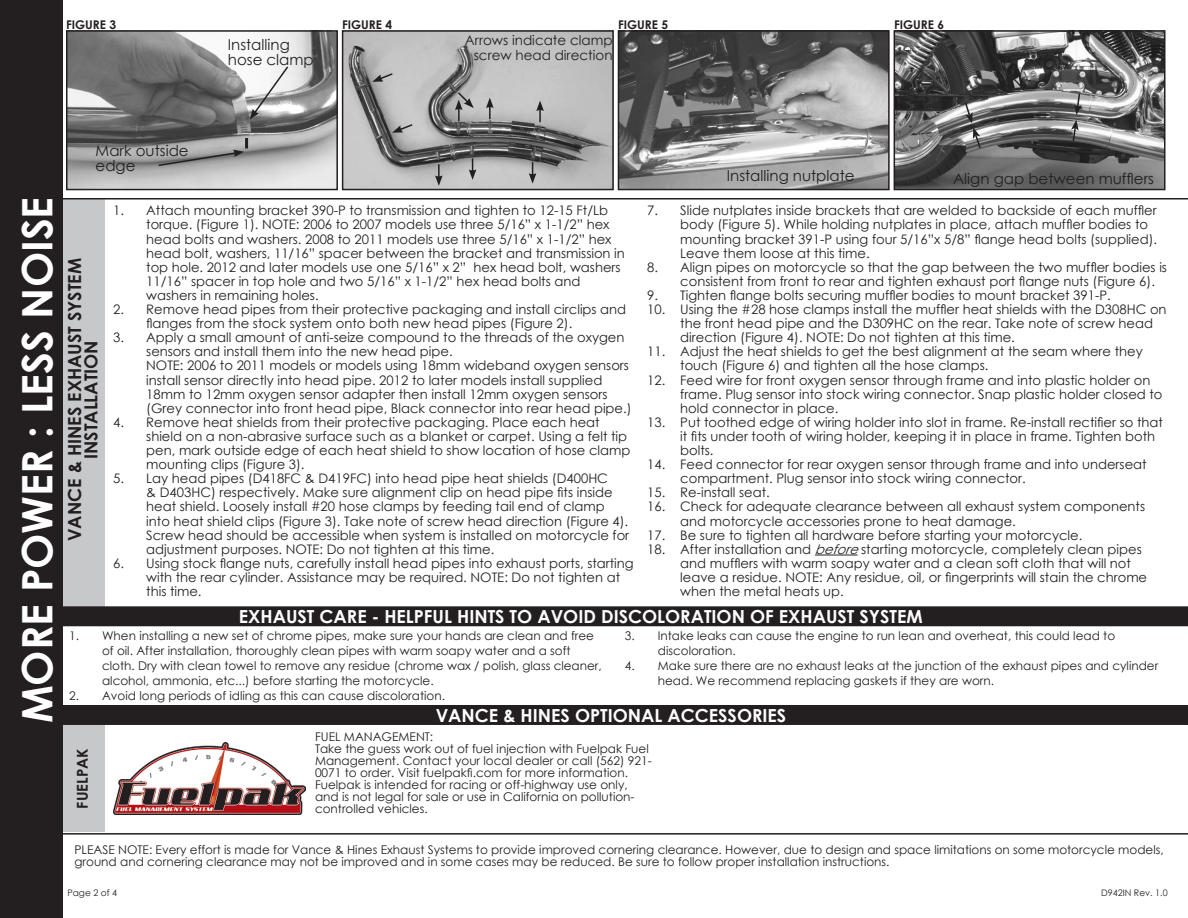
<style>
.page{position:relative;width:1188px;height:918px;background:#fff}
.page>*{position:absolute;margin:0;border:0;box-sizing:border-box;transform-origin:0 0}
.t1{font:700 42px "Century Gothic";color:#fff}
.t2{font:700 18px "Century Gothic";color:#fff}
.t3{font:700 18px/16.5px "Century Gothic";color:#231f20;text-align:center}
.Install_Instruction{font:15px/15px "Century Gothic";color:#231f20}
.t4{font:700 15px "Century Gothic";color:#231f20}
.t5{font:13.5px/15px "Century Gothic";color:#231f20;text-align:right}
.Install_Instruction-2{font:13.2px/14.1px "Century Gothic";color:#231f20}
.Paragraph_Style_3{font:12px/12px "Century Gothic";color:#231f20}
.t6{font:700 12px "Century Gothic";color:#231f20}
.t7{font:9px "Century Gothic";color:#231f20}
.s1{font-style:italic}
</style>
<div class="page">
<div style="left:57px;top:712px;width:48px;height:120px;background:#c7c8ca"></div>
<div style="left:57px;top:198px;width:48px;height:421px;background:#c7c8ca"></div>
<div style="left:1px;top:1px;width:61px;height:916px;background:#231f20"></div>
<div style="left:0;top:0;width:63px;height:918px;border:2px solid #231f20"></div>
<hr style="left:815px;top:555px;width:43px;height:1px;background:#231f20">
<hr style="left:60px;top:198px;width:1128px;height:2px;background:#231f20">
<div style="left:56px;top:607px;width:1131px;height:19px;background:#231f20"></div>
<div style="left:56px;top:606px;width:1132px;height:20px;border:2px solid #231f20"></div>
<img style="left:69px;top:33px;width:266px;height:154px">
<div style="left:66px;top:30px;width:272px;height:160px;border:2px solid #231f20"></div>
<img style="left:897px;top:33px;width:266px;height:154px">
<div style="left:894px;top:30px;width:272px;height:160px;border:2px solid #231f20"></div>
<img style="left:621px;top:33px;width:266px;height:154px">
<div style="left:618px;top:30px;width:272px;height:160px;border:2px solid #231f20"></div>
<img style="left:345px;top:33px;width:266px;height:154px">
<div style="left:342px;top:30px;width:272px;height:160px;border:2px solid #231f20"></div>
<svg style="left:250px;top:65px;width:40px;height:55px"></svg>
<svg style="left:157px;top:138px;width:91px;height:29px;background:#959595"></svg>
<svg style="left:486px;top:98px;width:8px;height:21px"></svg>
<svg style="left:536px;top:101px;width:8px;height:21px"></svg>
<svg style="left:529px;top:162px;width:7px;height:22px"></svg>
<svg style="left:469px;top:158px;width:7px;height:22px"></svg>
<svg style="left:372px;top:72px;width:22px;height:10px"></svg>
<svg style="left:435px;top:164px;width:8px;height:22px"></svg>
<svg style="left:455px;top:91px;width:19px;height:30px"></svg>
<svg style="left:392px;top:123px;width:22px;height:10px"></svg>
<svg style="left:964px;top:101px;width:18px;height:49px"></svg>
<svg style="left:1071px;top:92px;width:11px;height:51px"></svg>
<div style="left:60px;top:705px;width:1128px;height:20px;background:#231f20"></div>
<hr style="left:62px;top:833px;width:1126px;height:2px;background:#231f20">
<img style="left:113px;top:743px;width:192px;height:71px">
<p class="t6" style="left:66px;top:15px;width:52px">FIGURE 3</p>
<p class="t6" style="left:342px;top:15px;width:52px">FIGURE 4</p>
<p class="t6" style="left:618px;top:15px;width:52px">FIGURE 5</p>
<p class="t6" style="left:894px;top:15px;width:52px">FIGURE 6</p>
<p class="Install_Instruction" style="left:228px;top:37px;width:63px">Installing</p>
<p class="Install_Instruction" style="left:228px;top:52px;width:87px">hose clamp</p>
<p class="t5" style="left:465px;top:32px;width:149px">Arrows indicate clamp screw head direction</p>
<p class="t1" style="left:5px;top:723px;width:528px;rotate:-90deg">MORE POWER : LESS NOISE</p>
<p class="Install_Instruction" style="left:96px;top:143px;width:95px">Mark outside edge</p>
<p class="Install_Instruction" style="left:727px;top:168px;width:129px">Installing nutplate</p>
<p class="Install_Instruction" style="left:953px;top:171px;width:202px">Align gap between mufflers</p>
<p class="t3" style="left:65px;top:541px;width:284px;rotate:-90deg">VANCE &amp; HINES EXHAUST SYSTEM<br>INSTALLATION</p>
<p class="Install_Instruction-2" style="left:680px;top:203px;width:479px;text-indent:-33px">7. Slide nutplates inside brackets that are welded to backside of each muffler body (Figure 5). While holding nutplates in place, attach muffler bodies to mounting bracket 391-P using four 5/16”x 5/8” flange head bolts (supplied).<br>Leave them loose at this time.</p>
<p class="Install_Instruction-2" style="left:680px;top:260px;width:488px;text-indent:-33px">8. Align pipes on motorcycle so that the gap between the two muffler bodies is consistent from front to rear and tighten exhaust port flange nuts (Figure 6).</p>
<p class="Install_Instruction-2" style="left:647px;top:288px;width:465px">9. Tighten flange bolts securing muffler bodies to mount bracket 391-P.</p>
<p class="Install_Instruction-2" style="left:680px;top:302px;width:488px;text-indent:-33px">10. Using the #28 hose clamps install the muffler heat shields with the D308HC on the front head pipe and the D309HC on the rear. Take note of screw head direction (Figure 4). NOTE: Do not tighten at this time.</p>
<p class="Install_Instruction-2" style="left:680px;top:344px;width:464px;text-indent:-33px">11. Adjust the heat shields to get the best alignment at the seam where they touch (Figure 6) and tighten all the hose clamps.</p>
<p class="Install_Instruction-2" style="left:680px;top:373px;width:484px;text-indent:-33px">12. Feed wire for front oxygen sensor through frame and into plastic holder on frame. Plug sensor into stock wiring connector. Snap plastic holder closed to hold connector in place.</p>
<p class="Install_Instruction-2" style="left:680px;top:415px;width:484px;text-indent:-33px">13. Put toothed edge of wiring holder into slot in frame. Re-install rectifier so that it fits under tooth of wiring holder, keeping it in place in frame. Tighten both bolts.</p>
<p class="Install_Instruction-2" style="left:680px;top:457px;width:468px;text-indent:-33px">14. Feed connector for rear oxygen sensor through frame and into underseat compartment. Plug sensor into stock wiring connector.</p>
<p class="Install_Instruction-2" style="left:647px;top:485px;width:124px">15. Re-install seat.</p>
<p class="Install_Instruction-2" style="left:680px;top:499px;width:466px;text-indent:-33px">16. Check for adequate clearance between all exhaust system components and motorcycle accessories prone to heat damage.</p>
<p class="Install_Instruction-2" style="left:647px;top:528px;width:437px">17. Be sure to tighten all hardware before starting your motorcycle.</p>
<p class="Install_Instruction-2" style="left:680px;top:542px;width:468px;text-indent:-33px">18. After installation and <span class="s1">before</span>starting motorcycle, completely clean pipes and mufflers with warm soapy water and a clean soft cloth that will not leave a residue. NOTE: Any residue, oil, or fingerprints will stain the chrome when the metal heats up.</p>
<p class="t2" style="left:239px;top:603px;width:685px">EXHAUST CARE - HELPFUL HINTS TO AVOID DISCOLORATION OF EXHAUST SYSTEM</p>
<p class="Install_Instruction-2" style="left:146px;top:203px;width:480px;text-indent:-33px">1. Attach mounting bracket 390-P to transmission and tighten to 12-15 Ft/Lb torque. (Figure 1). NOTE: 2006 to 2007 models use three 5/16” x 1-1/2” hex head bolts and washers. 2008 to 2011 models use three 5/16” x 1-1/2” hex head bolt, washers, 11/16” spacer between the bracket and transmission in top hole. 2012 and later models use one 5/16” x 2” hex head bolt, washers 11/16” spacer in top hole and two 5/16” x 1-1/2” hex head bolts and washers in remaining holes.</p>
<p class="Install_Instruction-2" style="left:146px;top:302px;width:482px;text-indent:-33px">2. Remove head pipes from their protective packaging and install circlips and flanges from the stock system onto both new head pipes (Figure 2).</p>
<p class="Install_Instruction-2" style="left:146px;top:330px;width:480px;text-indent:-33px">3. Apply a small amount of anti-seize compound to the threads of the oxygen sensors and install them into the new head pipe.</p>
<p class="Install_Instruction-2" style="left:146px;top:358px;width:487px">NOTE: 2006 to 2011 models or models using 18mm wideband oxygen sensors install sensor directly into head pipe. 2012 to later models install supplied 18mm to 12mm oxygen sensor adapter then install 12mm oxygen sensors (Grey connector into front head pipe, Black connector into rear head pipe.)</p>
<p class="Install_Instruction-2" style="left:146px;top:415px;width:486px;text-indent:-33px">4. Remove heat shields from their protective packaging. Place each heat shield on a non-abrasive surface such as a blanket or carpet. Using a felt tip pen, mark outside edge of each heat shield to show location of hose clamp mounting clips (Figure 3).</p>
<p class="Install_Instruction-2" style="left:146px;top:471px;width:485px;text-indent:-33px">5. Lay head pipes (D418FC &amp; D419FC) into head pipe heat shields (D400HC<br>&amp; D403HC) respectively. Make sure alignment clip on head pipe fits inside heat shield. Loosely install #20 hose clamps by feeding tail end of clamp into heat shield clips (Figure 3). Take note of screw head direction (Figure 4).<br>Screw head should be accessible when system is installed on motorcycle for adjustment purposes. NOTE: Do not tighten at this time.</p>
<p class="Install_Instruction-2" style="left:146px;top:556px;width:489px;text-indent:-33px">6. Using stock flange nuts, carefully install head pipes into exhaust ports, starting with the rear cylinder. Assistance may be required. NOTE: Do not tighten at this time.</p>
<p class="Paragraph_Style_3" style="left:102px;top:628px;width:501px;line-height:15px;text-indent:-33px">1. When installing a new set of chrome pipes, make sure your hands are clean and free of oil. After installation, thoroughly clean pipes with warm soapy water and a soft cloth. Dry with clean towel to remove any residue (chrome wax / polish, glass cleaner, alcohol, ammonia, etc...) before starting the motorcycle.</p>
<p class="Paragraph_Style_3" style="left:69px;top:689px;width:377px">2. Avoid long periods of idling as this can cause discoloration.</p>
<p class="Paragraph_Style_3" style="left:658px;top:628px;width:459px;line-height:15px;text-indent:-33px">3. Intake leaks can cause the engine to run lean and overheat, this could lead to discoloration.</p>
<p class="Paragraph_Style_3" style="left:658px;top:658px;width:502px;line-height:15px;text-indent:-33px">4. Make sure there are no exhaust leaks at the junction of the exhaust pipes and cylinder head. We recommend replacing gaskets if they are worn.</p>
<p class="t2" style="left:436px;top:701px;width:352px">VANCE &amp; HINES OPTIONAL ACCESSORIES</p>
<p class="t4" style="left:71px;top:808px;width:61px;rotate:-90deg">FUELPAK</p>
<p class="Paragraph_Style_3" style="left:315px;top:730px;width:120px">FUEL MANAGEMENT:</p>
<p class="Paragraph_Style_3" style="left:315px;top:742px;width:338px">Take the guess work out of fuel injection with Fuelpak Fuel<br>Management. Contact your local dealer or call (562) 921-<br>0071 to order. Visit fuelpakfi.com for more information.</p>
<p class="Paragraph_Style_3" style="left:315px;top:778px;width:321px">Fuelpak is intended for racing or off-highway use only, and is not legal for sale or use in California on pollution&shy;controlled vehicles.</p>
<p class="Paragraph_Style_3" style="left:74px;top:843px;width:1091px">PLEASE NOTE: Every effort is made for Vance &amp; Hines Exhaust Systems to provide improved cornering clearance. However, due to design and space limitations on some motorcycle models, ground and cornering clearance may not be improved and in some cases may be reduced. Be sure to follow proper installation instructions.</p>
<p class="t7" style="left:68px;top:887px;width:51px">Page 2 of 4</p>
<p class="t7" style="left:1101px;top:887px;width:68px">D942IN Rev. 1.0</p>
</div>
